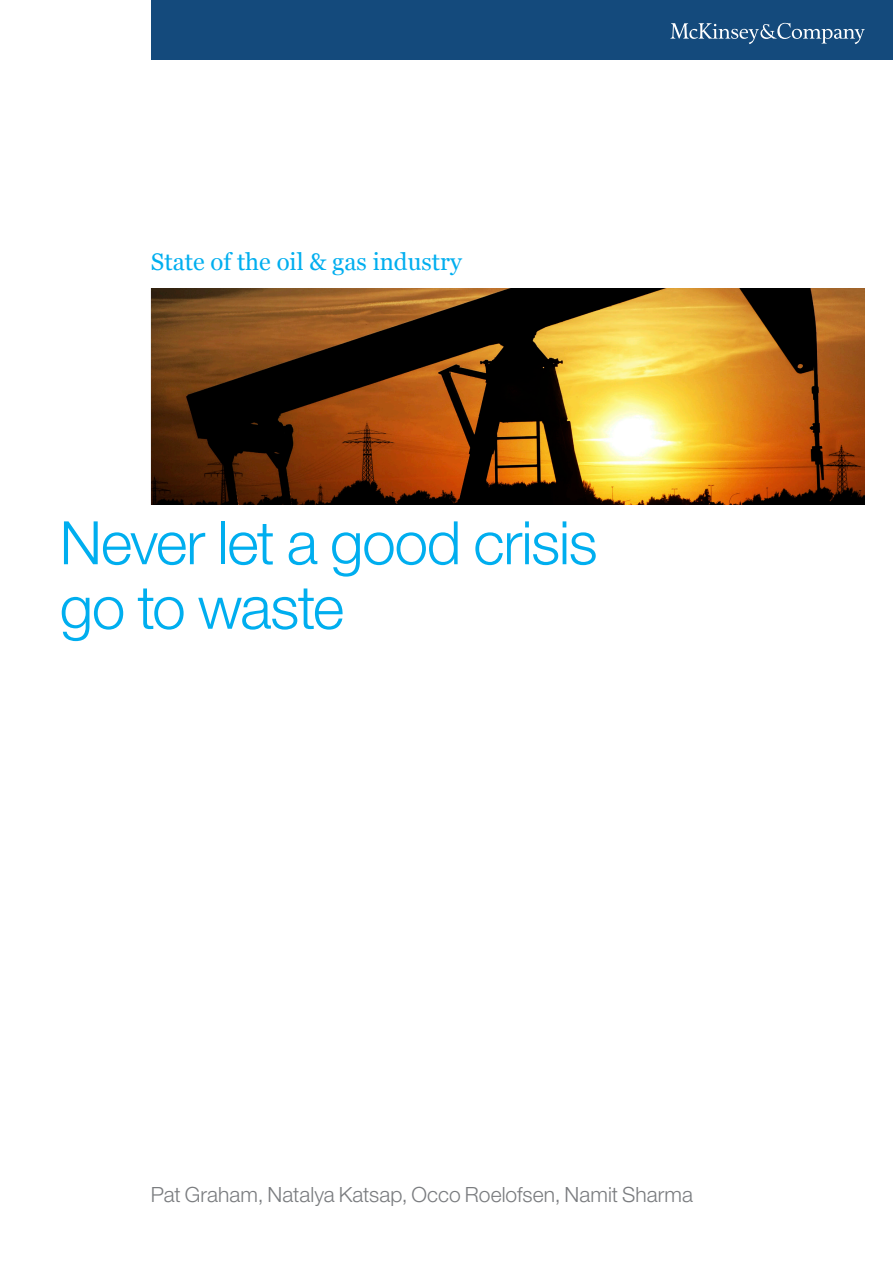
<style>
.page{position:relative;width:893px;height:1262px;background:#fff}
.page>*{position:absolute;margin:0;border:0;box-sizing:border-box;transform-origin:0 0}
.Cover_article_title{font:300 60px/64.5px "Helvetica Neue LT Std";letter-spacing:-.02em;color:#00aeef}
.Cover_Publication_ti{font:24px "Georgia";color:#00aeef}
.Cover_Synopsis{font:300 21px "Helvetica Neue LT Std";letter-spacing:.005em;color:#7a7c7f}
</style>
<div class="page">
<div style="left:151px;top:0;width:741px;height:60px;background:#144a7c"></div>
<svg style="left:670px;top:23px;width:194px;height:21px"></svg>
<img style="left:151px;top:288px;width:712px;height:216px">
<p class="Cover_Publication_ti" style="left:151px;top:248px;width:312px">State of the oil &amp; gas industry</p>
<p class="Cover_article_title" style="left:60px;top:509px;width:539px">Never let a good crisis go to waste</p>
<p class="Cover_Synopsis" style="left:151px;top:1182px;width:543px">Pat Graham, Natalya Katsap, Occo Roelofsen, Namit Sharma</p>
</div>
